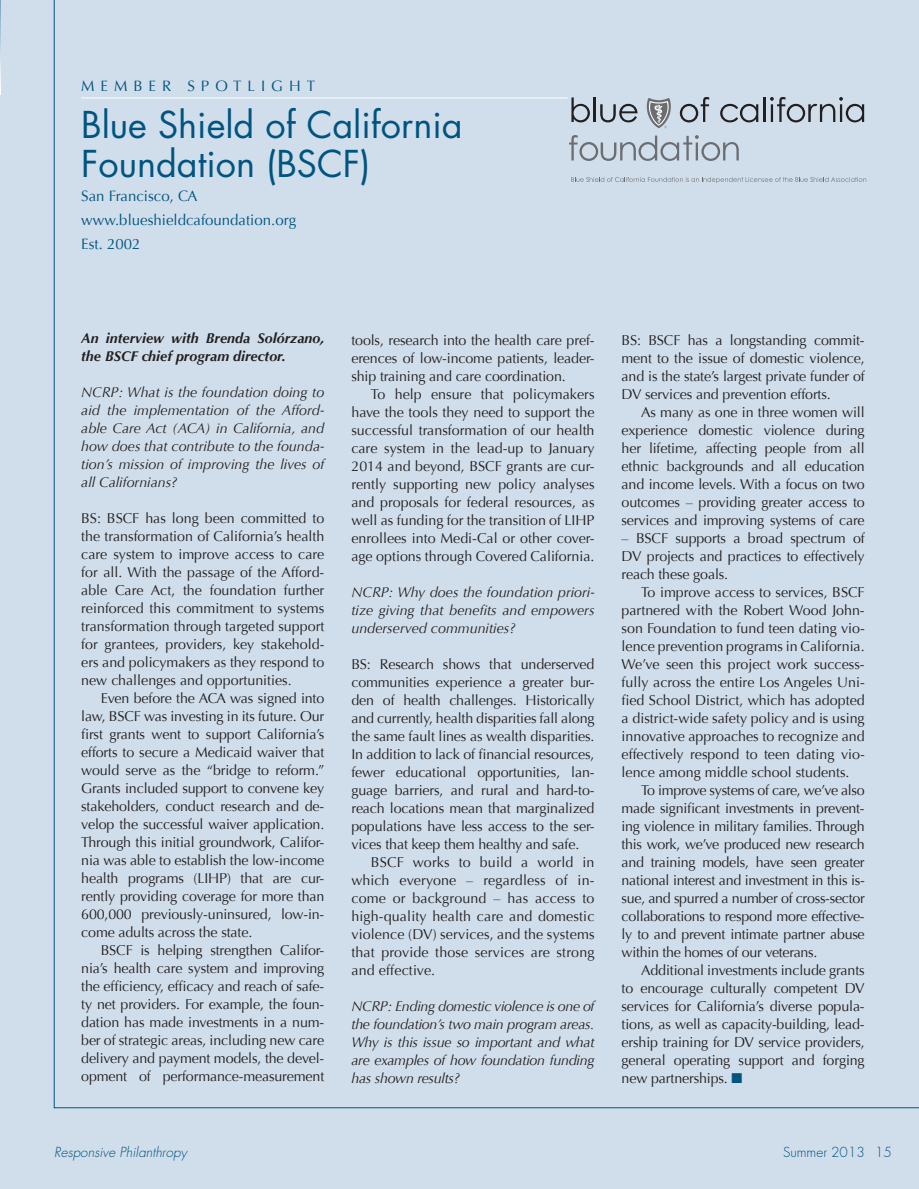
<style>
.page{position:relative;width:919px;height:1189px;background:#fff}
.page>*{position:absolute;margin:0;border:0;box-sizing:border-box;transform-origin:0 0}
.t1{font:36px/39px "Futura";color:#005480}
.t2{font:15px/24px "Optima";color:#005480}
.t3{font:14.25px/18px "Optima";letter-spacing:-.01em;color:#231f20;text-align:justify}
.t4{font:italic 14.25px/18px "Optima";color:#231f20;text-align:justify}
.t5{font:italic 700 14.25px/18px "Optima";color:#231f20}
.t6{font:italic 300 13.5px "Futura";color:#005480}
.t7{font:300 13.5px "Futura";color:#005480}
.s1{color:#005480}
</style>
<div class="page">
<div style="left:0;top:0;width:918px;height:1188px;background:#d0deeb"></div>
<hr style="left:81px;top:98px;width:486px;height:1px;background:#fff">
<svg style="left:0;top:1px;width:1px;height:94px"></svg>
<svg style="left:569px;top:135px;width:169px;height:26px"></svg>
<svg style="left:646px;top:98px;width:25px;height:30px"></svg>
<svg style="left:571px;top:97px;width:19px;height:25px"></svg>
<hr style="left:593px;top:97px;width:2px;height:25px;background:#231f20">
<svg style="left:600px;top:104px;width:37px;height:18px"></svg>
<svg style="left:679px;top:97px;width:30px;height:25px"></svg>
<svg style="left:720px;top:104px;width:38px;height:18px"></svg>
<hr style="left:763px;top:97px;width:2px;height:25px;background:#231f20">
<svg style="left:770px;top:97px;width:94px;height:25px"></svg>
<svg style="left:571px;top:177px;width:295px;height:6px"></svg>
<p class="t2" style="left:81px;top:74px;width:122px">MEMBER spotlight</p>
<h1 class="t1" style="left:81px;top:104px;width:383px">Blue Shield of California<br>Foundation (BSCF)</h1>
<p class="t2" style="left:81px;top:184px;width:216px">San Francisco, CA www.blueshieldcafoundation.org<br>Est. 2002</p>
<p class="t5" style="left:81px;top:329px;width:244px">An interview with Brenda Solórzano, the BSCF chief program director.</p>
<p class="t4" style="left:81px;top:383px;width:245px">NCRP: What is the foundation doing to aid the implementation of the Afford&shy;able Care Act (ACA) in California, and how does that contribute to the founda&shy;tion’s mission of improving the lives of all Californians?</p>
<p class="t3" style="left:81px;top:509px;width:245px">BS: BSCF has long been committed to the transformation of California’s health care system to improve access to care for all. With the passage of the Afford&shy;able Care Act, the foundation further reinforced this commitment to systems transformation through targeted support for grantees, providers, key stakehold&shy;ers and policymakers as they respond to new challenges and opportunities.</p>
<p class="t3" style="left:81px;top:689px;width:245px;text-indent:19px">Even before the ACA was signed into law, BSCF was investing in its future. Our first grants went to support California’s efforts to secure a Medicaid waiver that would serve as the “bridge to reform.” Grants included support to convene key stakeholders, conduct research and de&shy;velop the successful waiver application.<br>Through this initial groundwork, Califor&shy;nia was able to establish the low-income health programs (LIHP) that are cur&shy;rently providing coverage for more than 600,000 previously-uninsured, low-in&shy;come adults across the state.</p>
<p class="t3" style="left:81px;top:941px;width:245px;text-indent:20px">BSCF is helping strengthen Califor&shy;nia’s health care system and improving the efficiency, efficacy and reach of safe&shy;ty net providers. For example, the foun&shy;dation has made investments in a num&shy;ber of strategic areas, including new care delivery and payment models, the devel&shy;opment of performance-measurement</p>
<p class="t3" style="left:351px;top:331px;width:245px">tools, research into the health care pref&shy;erences of low-income patients, leader&shy;ship training and care coordination.</p>
<p class="t3" style="left:351px;top:385px;width:245px;text-indent:19px">To help ensure that policymakers have the tools they need to support the successful transformation of our health care system in the lead-up to January 2014 and beyond, BSCF grants are cur&shy;rently supporting new policy analyses and proposals for federal resources, as well as funding for the transition of LIHP enrollees into Medi-Cal or other cover&shy;age options through Covered California.</p>
<p class="t4" style="left:351px;top:583px;width:245px">NCRP: Why does the foundation priori&shy;tize giving that benefits and empowers underserved communities?</p>
<p class="t3" style="left:351px;top:655px;width:245px">BS: Research shows that underserved communities experience a greater bur&shy;den of health challenges. Historically and currently, health disparities fall along the same fault lines as wealth disparities.<br>In addition to lack of financial resources, fewer educational opportunities, lan&shy;guage barriers, and rural and hard-to&shy;reach locations mean that marginalized populations have less access to the ser&shy;vices that keep them healthy and safe.</p>
<p class="t3" style="left:351px;top:853px;width:245px;text-indent:19px">BSCF works to build a world in which everyone – regardless of in&shy;come or background – has access to high-quality health care and domestic violence (DV) services, and the systems that provide those services are strong and effective.</p>
<p class="t4" style="left:351px;top:997px;width:245px">NCRP: Ending domestic violence is one of the foundation’s two main program areas.<br>Why is this issue so important and what are examples of how foundation funding has shown results?</p>
<p class="t3" style="left:621px;top:331px;width:245px">BS: BSCF has a longstanding commit&shy;ment to the issue of domestic violence, and is the state’s largest private funder of DV services and prevention efforts.</p>
<p class="t3" style="left:621px;top:403px;width:245px;text-indent:19px">As many as one in three women will experience domestic violence during her lifetime, affecting people from all ethnic backgrounds and all education and income levels. With a focus on two outcomes – providing greater access to services and improving systems of care</p>
<p class="t3" style="left:621px;top:529px;width:245px">– BSCF supports a broad spectrum of DV projects and practices to effectively reach these goals.</p>
<p class="t3" style="left:621px;top:583px;width:245px;text-indent:19px">To improve access to services, BSCF partnered with the Robert Wood John&shy;son Foundation to fund teen dating vio&shy;lence prevention programs in California.<br>We’ve seen this project work success&shy;fully across the entire Los Angeles Uni&shy;fied School District, which has adopted a district-wide safety policy and is using innovative approaches to recognize and effectively respond to teen dating vio&shy;lence among middle school students.</p>
<p class="t3" style="left:621px;top:781px;width:245px;text-indent:19px">To improve systems of care, we’ve also made significant investments in prevent&shy;ing violence in military families. Through this work, we’ve produced new research and training models, have seen greater national interest and investment in this is&shy;sue, and spurred a number of cross-sector collaborations to respond more effective&shy;ly to and prevent intimate partner abuse within the homes of our veterans.</p>
<p class="t3" style="left:621px;top:961px;width:245px;text-indent:19px">Additional investments include grants to encourage culturally competent DV services for California’s diverse popula&shy;tions, as well as capacity-building, lead&shy;ership training for DV service providers, general operating support and forging new partnerships. <span class="s1">■</span></p>
<p class="t6" style="left:54px;top:1143px;width:134px">Responsive Philanthropy</p>
<p class="t7" style="left:783px;top:1143px;width:110px">Summer 2013 15</p>
</div>
